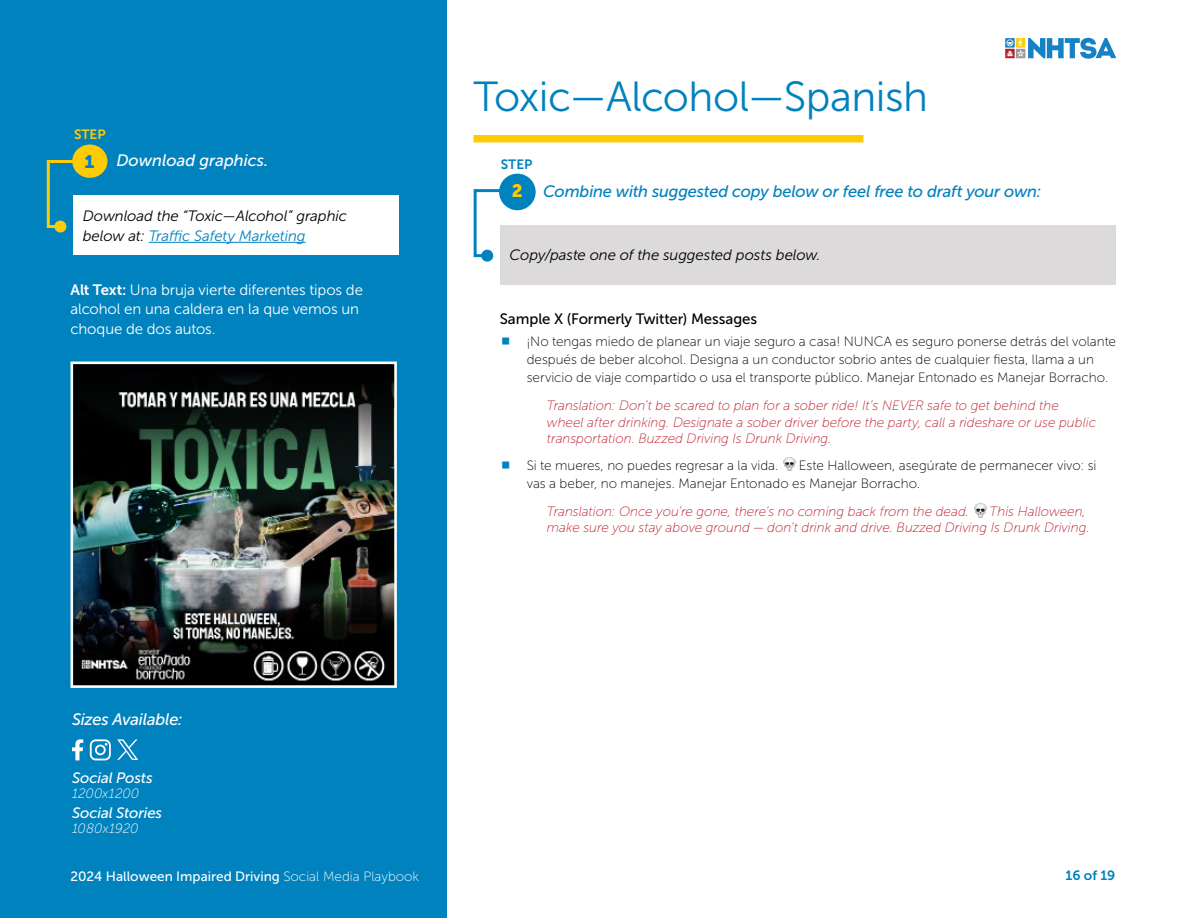
<style>
.page{position:relative;width:1188px;height:918px;background:#fff}
.page>*{position:absolute;margin:0;border:0;box-sizing:border-box;transform-origin:0 0}
.t1{font:42px "Museo Sans 300";letter-spacing:-.01em;color:#0082be}
.Body{font:18px "Museo Sans 900";color:#0081cb}
.Body-2{font:18px "Museo Sans 900";color:#ffcb05}
.Body-3{font:italic 16.5px "Museo Sans 500";letter-spacing:-.015em;color:#0082be}
.Body-4{font:italic 16.5px "Museo Sans 500";color:#fff}
.Body-5{font:italic 15px/19.5px "Museo Sans 300";letter-spacing:-.01em;color:#000}
.Body-6{font:15px/19.5px "Museo Sans 300";letter-spacing:-.005em;color:#fff}
.Body-7{font:15px "Museo Sans 500";letter-spacing:-.005em;color:#000}
.Body-8{font:italic 15px "Museo Sans 500";letter-spacing:-.01em;color:#fff}
.Blue_Bullets_-_English{font:13.5px/18px "Museo Sans 100";color:#000}
.Spanish_Translation_tabbed{font:italic 13.5px/16.2px "Museo Sans 100";letter-spacing:-.005em;color:#be1e2d}
.t2{font:13.5px "Museo Sans 500";color:#fff}
.Body-9{font:italic 13.5px "Museo Sans 100";color:#fff}
.Step_Blue_H2{font:13.5px "Museo Sans 700";color:#0082be}
.Step_Yellow_H2{font:13.5px "Museo Sans 700";color:#ffcb05}
.s1{color:#0082be}
.s2{font-family:"Museo Sans 700"}
.s3{font-family:"Museo Sans 100"}
</style>
<div class="page">
<div style="left:0;top:0;width:447px;height:918px;background:#0082be"></div>
<div style="left:1005px;top:49px;width:10px;height:9px;background:#c24f56"></div>
<svg style="left:1006px;top:38px;width:110px;height:21px"></svg>
<div style="left:473px;top:135px;width:390px;height:8px;background:#ffcb05"></div>
<div style="left:72px;top:145px;width:35px;height:33px;background:#ffcb05;border-radius:50%"></div>
<div style="left:74px;top:196px;width:325px;height:59px;background:#fff"></div>
<hr style="left:149px;top:242px;width:157px;height:1px;background:#0082be">
<img style="left:75px;top:366px;width:318px;height:318px">
<div style="left:71px;top:362px;width:326px;height:326px;border:3px solid #fff"></div>
<svg style="left:72px;top:739px;width:11px;height:21px"></svg>
<svg style="left:90px;top:739px;width:21px;height:21px"></svg>
<svg style="left:117px;top:739px;width:21px;height:21px"></svg>
<div style="left:499px;top:174px;width:37px;height:36px;background:#0082be;border-radius:50%"></div>
<div style="left:501px;top:225px;width:615px;height:59px;background:#dcdada"></div>
<svg style="left:46px;top:159px;width:35px;height:71px"></svg>
<div style="left:54px;top:221px;width:12px;height:12px;background:#ffcb05;border-radius:50%"></div>
<svg style="left:473px;top:188px;width:35px;height:71px"></svg>
<div style="left:481px;top:250px;width:12px;height:12px;background:#0082be;border-radius:50%"></div>
<h2 class="Step_Yellow_H2" style="left:74px;top:127px;width:33px">STEP</h2>
<p class="Body" style="left:85px;top:151px;width:11px">1</p>
<h3 class="Body-4" style="left:116px;top:151px;width:154px">Download graphics.</h3>
<p class="Body-5" style="left:83px;top:207px;width:266px">Download the “Toxic—Alcohol” graphic below at: <span class="s1">Traffic Safety Marketing</span></p>
<p class="Body-6" style="left:70px;top:280px;width:294px"><span class="s2">Alt Text:</span> Una bruja vierte diferentes tipos de alcohol en una caldera en la que vemos un choque de dos autos.</p>
<p class="Body-4" style="left:72px;top:710px;width:112px">Sizes Available:</p>
<p class="Body-8" style="left:72px;top:770px;width:82px">Social Posts</p>
<p class="Body-9" style="left:72px;top:786px;width:69px">1200x1200</p>
<p class="Body-8" style="left:72px;top:804px;width:92px">Social Stories</p>
<p class="Body-9" style="left:72px;top:821px;width:68px">1080x1920</p>
<h1 class="t1" style="left:473px;top:74px;width:456px">Toxic—Alcohol—Spanish</h1>
<h2 class="Step_Blue_H2" style="left:501px;top:156px;width:33px">STEP</h2>
<p class="Body-2" style="left:512px;top:181px;width:12px">2</p>
<p class="Body-3" style="left:543px;top:183px;width:500px">Combine with suggested copy below or feel free to draft your own:</p>
<p class="Body-5" style="left:510px;top:245px;width:312px">Copy/paste one of the suggested posts below.</p>
<p class="Body-7" style="left:500px;top:310px;width:259px">Sample X (Formerly Twitter) Messages</p>
<p class="Blue_Bullets_-_English" style="left:527px;top:333px;width:591px">¡No tengas miedo de planear un viaje seguro a casa! NUNCA es seguro ponerse detrás del volante después de beber alcohol. Designa a un conductor sobrio antes de cualquier fiesta, llama a un servicio de viaje compartido o usa el transporte público. Manejar Entonado es Manejar Borracho.</p>
<p class="Spanish_Translation_tabbed" style="left:547px;top:398px;width:551px">Translation: Don’t be scared to plan for a sober ride! It’s NEVER safe to get behind the wheel after drinking. Designate a sober driver before the party, call a rideshare or use public transportation. Buzzed Driving Is Drunk Driving.</p>
<p class="Blue_Bullets_-_English" style="left:527px;top:456px;width:253px">Si te mueres, no puedes regresar a la vida.</p>
<p class="Blue_Bullets_-_English" style="left:527px;top:456px;width:571px;text-indent:272px">Este Halloween, asegúrate de permanecer vivo: si vas a beber, no manejes. Manejar Entonado es Manejar Borracho.</p>
<p class="Spanish_Translation_tabbed" style="left:547px;top:503px;width:424px">Translation: Once you’re gone, there’s no coming back from the dead.</p>
<p class="Spanish_Translation_tabbed" style="left:547px;top:503px;width:544px;text-align:right">This Halloween,<br>make sure you stay above ground — don’t drink and drive. Buzzed Driving Is Drunk Driving.</p>
<p class="t2" style="left:70px;top:869px;width:350px">2024 Halloween Impaired Driving <span class="s3">Social Media Playbook</span></p>
<p class="Step_Blue_H2" style="left:1066px;top:868px;width:51px">16 of 19</p>
</div>
